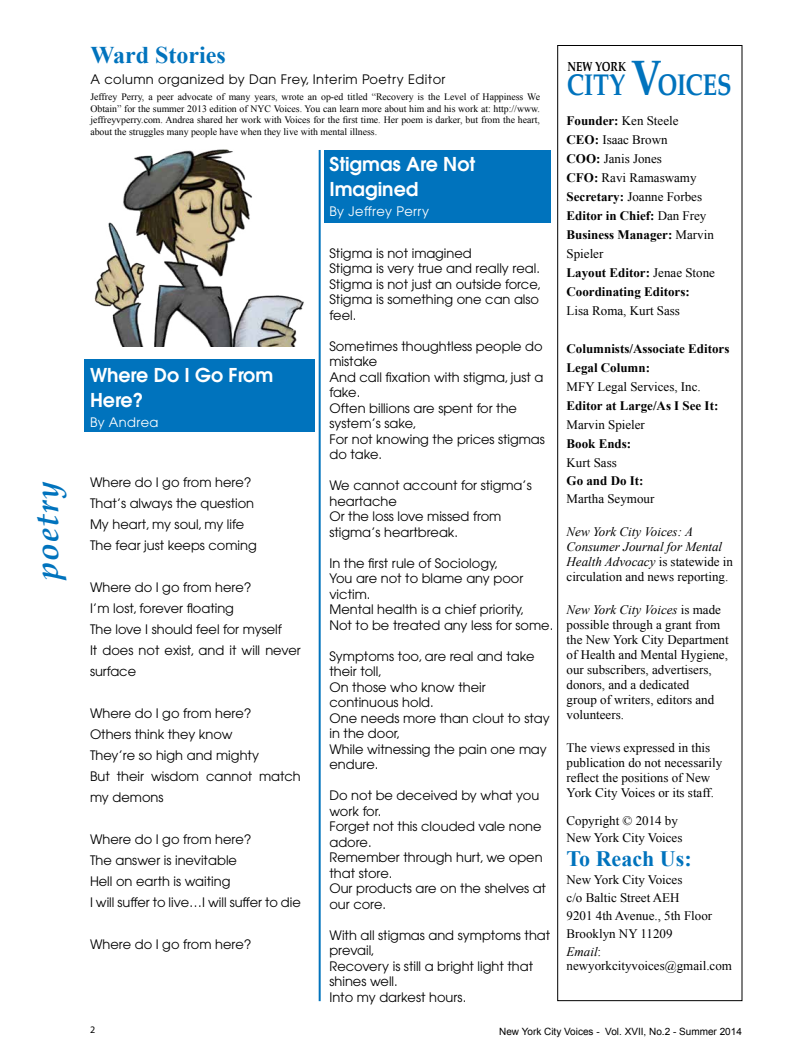
<style>
.page{position:relative;width:792px;height:1062px;background:#fff}
.page>*{position:absolute;margin:0;border:0;box-sizing:border-box;transform-origin:0 0}
.t1{font:italic 700 32px "Palatino";color:#0073bd}
.t2{font:700 29.8px "Palatino";color:#0073bd;scale:.8 1}
.t3{font:700 24px "Times New Roman";color:#0073bd}
.t4{font:700 22px "Times New Roman";color:#0073bd}
.t5{font:600 19px/25px "ITC Avant Garde Std";color:#fff}
.t6{font:13px/15.5px "Avant Garde";color:#000}
.t7{font:13px/15px "Times New Roman";color:#000}
.t8{font:700 13px/19px "Times New Roman";color:#000}
.t9{font:italic 13px/15px "Times New Roman";color:#000}
.t10{font:13px "Avant Garde";letter-spacing:.03em;color:#000}
.t11{font:13px "Avant Garde";letter-spacing:.03em;color:#fff}
.t12{font:700 13px "Palatino";letter-spacing:-.01em;color:#000;scale:.8 1}
.t13{font:10px "Arial";color:#000}
.t14{font:10px "Myriad Pro";color:#000}
.t15{font:9.8px/11.5px "Times New Roman";color:#000;text-align:justify}
.s1{font-size:49.7px}
.s2{font-weight:400}
.s3{font-style:normal}
.s4{font-style:italic}
</style>
<div class="page">
<div style="left:84px;top:360px;width:231px;height:72px;background:#0073bd"></div>
<div style="left:324px;top:150px;width:227px;height:73px;background:#0073bd"></div>
<div style="left:557px;top:45px;width:185px;height:956px;border:1px solid #000"></div>
<hr style="left:319px;top:150px;width:2px;height:851px;background:#0073bd">
<img style="left:95px;top:150px;width:209px;height:197px">
<h1 class="t1" style="left:21px;top:580px;width:100px;rotate:-90deg">poetry</h1>
<h3 class="t3" style="left:90px;top:39px;width:137px">Ward Stories</h3>
<p class="t10" style="left:90px;top:72px;width:357px">A column organized by Dan Frey, Interim Poetry Editor</p>
<p class="t15" style="left:90px;top:91px;width:451px">Jeffrey Perry, a peer advocate of many years, wrote an op-ed titled “Recovery is the Level of Happiness We Obtain” for the summer 2013 edition of NYC Voices. You can learn more about him and his work at: http://www. jeffreyvperry.com. Andrea shared her work with Voices for the first time. Her poem is darker, but from the heart, about the struggles many people have when they live with mental illness.</p>
<h3 class="t5" style="left:329px;top:152px;width:147px">Stigmas Are Not<br>Imagined</h3>
<p class="t11" style="left:329px;top:204px;width:101px">By Jeffrey Perry</p>
<p class="t6" style="left:329px;top:245px;width:213px">Stigma is not imagined<br>Stigma is very true and really real.<br>Stigma is not just an outside force,<br>Stigma is something one can also feel.</p>
<p class="t6" style="left:329px;top:338px;width:217px">Sometimes thoughtless people do mistake<br>And call fixation with stigma, just a fake.<br>Often billions are spent for the system’s sake,<br>For not knowing the prices stigmas do take.</p>
<p class="t6" style="left:329px;top:478px;width:204px">We cannot account for stigma’s heartache<br>Or the loss love missed from stigma’s heartbreak.</p>
<p class="t6" style="left:329px;top:555px;width:225px">In the first rule of Sociology,<br>You are not to blame any poor victim.<br>Mental health is a chief priority,<br>Not to be treated any less for some.</p>
<p class="t6" style="left:329px;top:648px;width:222px">Symptoms too, are real and take their toll,<br>On those who know their continuous hold.<br>One needs more than clout to stay in the door,<br>While witnessing the pain one may endure.</p>
<p class="t6" style="left:329px;top:788px;width:218px">Do not be deceived by what you work for.<br>Forget not this clouded vale none adore.<br>Remember through hurt, we open that store.<br>Our products are on the shelves at our core.</p>
<p class="t6" style="left:329px;top:927px;width:222px">With all stigmas and symptoms that prevail,<br>Recovery is still a bright light that shines well.<br>Into my darkest hours.</p>
<h3 class="t5" style="left:90px;top:362px;width:185px">Where Do I Go From<br>Here?</h3>
<p class="t11" style="left:90px;top:414px;width:70px">By Andrea</p>
<p class="t6" style="left:90px;top:471px;width:168px;line-height:21px">Where do I go from here?<br>That’s always the question<br>My heart, my soul, my life<br>The fear just keeps coming</p>
<p class="t6" style="left:90px;top:576px;width:212px;line-height:21px">Where do I go from here?<br>I’m lost, forever floating<br>The love I should feel for myself<br>It does not exist, and it will never surface</p>
<p class="t6" style="left:90px;top:702px;width:212px;line-height:21px">Where do I go from here?<br>Others think they know<br>They’re so high and mighty<br>But their wisdom cannot match my demons</p>
<p class="t6" style="left:90px;top:828px;width:212px;line-height:21px">Where do I go from here?<br>The answer is inevitable<br>Hell on earth is waiting<br>I will suffer to live…I will suffer to die</p>
<p class="t6" style="left:90px;top:936px;width:163px">Where do I go from here?</p>
<h2 class="t2" style="left:567px;top:60px;width:208px">CITY <span class="s1">V</span>OICES</h2>
<p class="t12" style="left:567px;top:55px;width:75px">NEW YORK</p>
<p class="t8" style="left:567px;top:111px;width:150px">Founder: <span class="s2">Ken Steele<br></span>CEO: <span class="s2">Isaac Brown<br></span>COO: <span class="s2">Janis Jones<br></span>CFO: <span class="s2">Ravi Ramaswamy<br></span>Secretary: <span class="s2">Joanne Forbes<br></span>Editor in Chief: <span class="s2">Dan Frey<br></span>Business Manager: <span class="s2">Marvin<br>Spieler<br></span>Layout Editor: <span class="s2">Jenae Stone<br></span>Coordinating Editors:</p>
<p class="t7" style="left:567px;top:303px;width:115px">Lisa Roma, Kurt Sass</p>
<p class="t8" style="left:567px;top:339px;width:164px">Columnists/Associate Editors<br>Legal Column:</p>
<p class="t7" style="left:567px;top:379px;width:136px">MFY Legal Services, Inc.</p>
<p class="t8" style="left:567px;top:396px;width:153px">Editor at Large/As I See It:</p>
<p class="t7" style="left:567px;top:417px;width:80px">Marvin Spieler</p>
<p class="t8" style="left:567px;top:434px;width:66px">Book Ends:</p>
<p class="t7" style="left:567px;top:455px;width:52px">Kurt Sass</p>
<p class="t8" style="left:567px;top:471px;width:78px">Go and Do It:</p>
<p class="t7" style="left:567px;top:491px;width:89px">Martha Seymour</p>
<p class="t9" style="left:567px;top:524px;width:168px">New York City Voices: A<br>Consumer Journal for Mental<br>Health Advocacy <span class="s3">is statewide in circulation and news reporting.</span></p>
<p class="t7" style="left:567px;top:602px;width:164px"><span class="s4">New York City Voices</span> is made possible through a grant from the New York City Department of Health and Mental Hygiene, our subscribers, advertisers, donors, and a dedicated<br>group of writers, editors and volunteers.</p>
<p class="t7" style="left:567px;top:740px;width:157px">The views expressed in this publication do not necessarily reflect the positions of New<br>York City Voices or its staff.</p>
<p class="t7" style="left:567px;top:812px;width:117px;line-height:17px">Copyright © 2014 by<br>New York City Voices</p>
<h3 class="t4" style="left:567px;top:843px;width:127px">To Reach Us:</h3>
<p class="t7" style="left:567px;top:870px;width:147px;line-height:18px">New York City Voices<br>c/o Baltic Street AEH<br>9201 4th Avenue., 5th Floor<br>Brooklyn NY 11209<br><span class="s4">Email</span>:</p>
<p class="t7" style="left:567px;top:958px;width:167px">newyorkcityvoices@gmail.com</p>
<p class="t14" style="left:90px;top:1024px;width:7px">2</p>
<p class="t13" style="left:499px;top:1025px;width:244px">New York City Voices - Vol. XVII, No.2 - Summer 2014</p>
</div>
